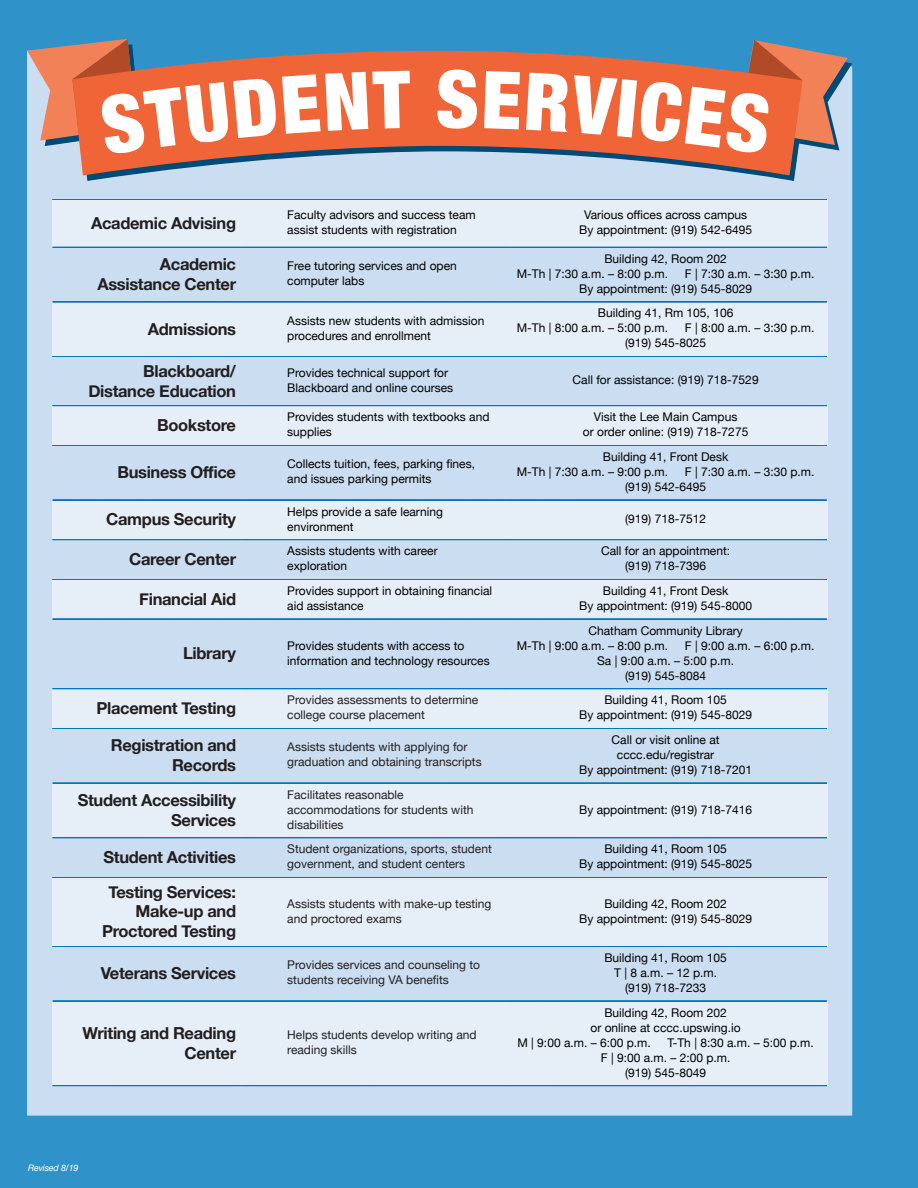
<style>
.page{position:relative;width:918px;height:1188px;background:#2f93ca}
.page>*{position:absolute;margin:0;border:0;box-sizing:border-box;transform-origin:0 0}
.t1{font:700 16.5px/19.8px "Helvetica Neue";letter-spacing:-.02em;color:#231f20;text-align:right}
.t2{font:12px/15px "Helvetica Neue";color:#000}
.t3{font:12px/15px "Helvetica Neue";color:#231f20}
.t4{font:italic 9px "Helvetica Neue";letter-spacing:-.02em;color:#fff}
.s1{font-style:italic}
</style>
<div class="page">
<div style="left:27px;top:181px;width:825px;height:935px;background:#cbddf0"></div>
<div style="left:52px;top:1001px;width:775px;height:85px;background:#e6eff7"></div>
<div style="left:52px;top:406px;width:775px;height:40px;background:#e6eff7"></div>
<div style="left:52px;top:302px;width:775px;height:54px;background:#e6eff7"></div>
<div style="left:52px;top:199px;width:775px;height:48px;background:#e6eff7"></div>
<div style="left:52px;top:579px;width:775px;height:40px;background:#e6eff7"></div>
<div style="left:52px;top:689px;width:775px;height:40px;background:#e6eff7"></div>
<div style="left:52px;top:783px;width:775px;height:55px;background:#e6eff7"></div>
<div style="left:52px;top:878px;width:775px;height:69px;background:#e6eff7"></div>
<div style="left:52px;top:500px;width:775px;height:40px;background:#e6eff7"></div>
<svg style="left:411px;top:51px;width:73px;height:124px;background:#d7826b"></svg>
<svg style="left:53px;top:199px;width:774px;height:1px"></svg>
<svg style="left:53px;top:247px;width:774px;height:1px"></svg>
<svg style="left:53px;top:301px;width:774px;height:1px"></svg>
<svg style="left:53px;top:356px;width:774px;height:1px"></svg>
<svg style="left:53px;top:405px;width:774px;height:1px"></svg>
<svg style="left:53px;top:500px;width:774px;height:1px"></svg>
<svg style="left:53px;top:539px;width:774px;height:1px"></svg>
<svg style="left:53px;top:579px;width:774px;height:1px"></svg>
<svg style="left:53px;top:619px;width:774px;height:1px"></svg>
<svg style="left:53px;top:688px;width:774px;height:1px"></svg>
<svg style="left:53px;top:728px;width:774px;height:1px"></svg>
<svg style="left:53px;top:783px;width:774px;height:1px"></svg>
<svg style="left:53px;top:837px;width:774px;height:1px"></svg>
<svg style="left:53px;top:877px;width:774px;height:1px"></svg>
<svg style="left:53px;top:946px;width:774px;height:1px"></svg>
<svg style="left:53px;top:1001px;width:774px;height:1px"></svg>
<svg style="left:53px;top:445px;width:774px;height:1px"></svg>
<svg style="left:53px;top:1085px;width:774px;height:1px"></svg>
<svg style="left:27px;top:39px;width:384px;height:142px;background:#c97e6b"></svg>
<div style="left:437px;top:69px;width:40px;height:60px;background:#ef6538"></div>
<svg style="left:484px;top:40px;width:368px;height:141px;background:#c57f6d"></svg>
<p class="t1" style="left:91px;top:213px;width:146px">Academic Advising</p>
<p class="t2" style="left:287px;top:208px;width:190px">Faculty advisors and success team assist students with registration</p>
<p class="t2" style="left:584px;top:208px;width:165px">Various offices across campus</p>
<p class="t2" style="left:579px;top:223px;width:174px">By appointment: (919) 542-6495</p>
<p class="t1" style="left:160px;top:255px;width:78px">Academic</p>
<p class="t1" style="left:97px;top:275px;width:140px">Assistance Center</p>
<p class="t2" style="left:287px;top:259px;width:171px">Free tutoring services and open computer labs</p>
<p class="t1" style="left:148px;top:319px;width:90px">Admissions</p>
<p class="t2" style="left:287px;top:314px;width:199px">Assists new students with admission procedures and enrollment</p>
<p class="t2" style="left:604px;top:252px;width:124px">Building 42, Room 202</p>
<p class="t2" style="left:517px;top:267px;width:153px">M-Th <span class="s1">|</span> 7:30 a.m. – 8:00 p.m.</p>
<p class="t2" style="left:685px;top:267px;width:131px">F <span class="s1">|</span> 7:30 a.m. – 3:30 p.m.</p>
<p class="t2" style="left:579px;top:282px;width:174px">By appointment: (919) 545-8029</p>
<p class="t2" style="left:598px;top:306px;width:137px">Building 41, Rm 105, 106</p>
<p class="t2" style="left:517px;top:321px;width:153px">M-Th <span class="s1">|</span> 8:00 a.m. – 5:00 p.m.</p>
<p class="t2" style="left:685px;top:321px;width:131px">F <span class="s1">|</span> 8:00 a.m. – 3:30 p.m.</p>
<p class="t2" style="left:625px;top:336px;width:82px">(919) 545-8025</p>
<p class="t1" style="left:143px;top:361px;width:94px">Blackboard/</p>
<p class="t1" style="left:88px;top:381px;width:149px">Distance Education</p>
<p class="t2" style="left:287px;top:366px;width:168px">Provides technical support for<br>Blackboard and online courses</p>
<p class="t2" style="left:573px;top:373px;width:188px">Call for assistance: (919) 718-7529</p>
<p class="t1" style="left:157px;top:416px;width:80px">Bookstore</p>
<p class="t2" style="left:287px;top:410px;width:204px">Provides students with textbooks and supplies</p>
<p class="t2" style="left:594px;top:410px;width:145px">Visit the Lee Main Campus</p>
<p class="t2" style="left:583px;top:425px;width:167px">or order online: (919) 718-7275</p>
<p class="t1" style="left:117px;top:463px;width:120px">Business Office</p>
<p class="t2" style="left:287px;top:457px;width:189px">Collects tuition, fees, parking fines, and issues parking permits</p>
<p class="t2" style="left:603px;top:450px;width:127px">Building 41, Front Desk</p>
<p class="t2" style="left:517px;top:465px;width:153px">M-Th <span class="s1">|</span> 7:30 a.m. – 9:00 p.m.</p>
<p class="t2" style="left:685px;top:465px;width:131px">F <span class="s1">|</span> 7:30 a.m. – 3:30 p.m.</p>
<p class="t2" style="left:625px;top:480px;width:82px">(919) 542-6495</p>
<p class="t1" style="left:106px;top:510px;width:131px">Campus Security</p>
<p class="t2" style="left:287px;top:504px;width:157px">Helps provide a safe learning environment</p>
<p class="t2" style="left:625px;top:512px;width:82px">(919) 718-7512</p>
<p class="t1" style="left:129px;top:550px;width:108px">Career Center</p>
<p class="t2" style="left:287px;top:544px;width:152px">Assists students with career exploration</p>
<p class="t2" style="left:601px;top:544px;width:131px">Call for an appointment:</p>
<p class="t2" style="left:625px;top:559px;width:82px">(919) 718-7396</p>
<p class="t1" style="left:139px;top:589px;width:98px">Financial Aid</p>
<p class="t2" style="left:287px;top:584px;width:206px">Provides support in obtaining financial aid assistance</p>
<p class="t2" style="left:603px;top:584px;width:127px">Building 41, Front Desk</p>
<p class="t2" style="left:579px;top:599px;width:174px">By appointment: (919) 545-8000</p>
<p class="t1" style="left:183px;top:644px;width:55px">Library</p>
<p class="t2" style="left:287px;top:639px;width:204px">Provides students with access to information and technology resources</p>
<p class="t2" style="left:589px;top:624px;width:156px">Chatham Community Library</p>
<p class="t2" style="left:517px;top:639px;width:153px">M-Th <span class="s1">|</span> 9:00 a.m. – 8:00 p.m.</p>
<p class="t2" style="left:685px;top:639px;width:131px">F <span class="s1">|</span> 9:00 a.m. – 6:00 p.m.</p>
<p class="t2" style="left:597px;top:654px;width:138px">Sa <span class="s1">|</span> 9:00 a.m. – 5:00 p.m.</p>
<p class="t2" style="left:625px;top:669px;width:82px">(919) 545-8084</p>
<p class="t1" style="left:97px;top:699px;width:141px">Placement Testing</p>
<p class="t3" style="left:287px;top:693px;width:193px">Provides assessments to determine college course placement</p>
<p class="t2" style="left:604px;top:693px;width:124px">Building 41, Room 105</p>
<p class="t2" style="left:579px;top:708px;width:174px">By appointment: (919) 545-8029</p>
<p class="t1" style="left:111px;top:736px;width:127px">Registration and</p>
<p class="t1" style="left:172px;top:756px;width:66px">Records</p>
<p class="t3" style="left:287px;top:740px;width:196px">Assists students with applying for graduation and obtaining transcripts</p>
<p class="t1" style="left:78px;top:791px;width:160px">Student Accessibility<br>Services</p>
<p class="t3" style="left:287px;top:788px;width:188px">Facilitates reasonable accommodations for students with disabilities</p>
<p class="t2" style="left:612px;top:733px;width:109px">Call or visit online at</p>
<p class="t2" style="left:617px;top:748px;width:99px">cccc.edu/registrar</p>
<p class="t2" style="left:579px;top:763px;width:174px">By appointment: (919) 718-7201</p>
<p class="t2" style="left:579px;top:803px;width:174px">By appointment: (919) 718-7416</p>
<p class="t1" style="left:104px;top:848px;width:134px">Student Activities</p>
<p class="t3" style="left:287px;top:842px;width:206px">Student organizations, sports, student government, and student centers</p>
<p class="t2" style="left:604px;top:842px;width:124px">Building 41, Room 105</p>
<p class="t2" style="left:579px;top:857px;width:174px">By appointment: (919) 545-8025</p>
<p class="t1" style="left:108px;top:882px;width:129px">Testing Services:</p>
<p class="t1" style="left:136px;top:902px;width:102px">Make-up and</p>
<p class="t1" style="left:102px;top:922px;width:136px">Proctored Testing</p>
<p class="t3" style="left:287px;top:897px;width:206px">Assists students with make-up testing and proctored exams</p>
<p class="t2" style="left:604px;top:897px;width:124px">Building 42, Room 202</p>
<p class="t2" style="left:579px;top:912px;width:174px">By appointment: (919) 545-8029</p>
<p class="t1" style="left:101px;top:964px;width:137px">Veterans Services</p>
<p class="t3" style="left:287px;top:958px;width:194px">Provides services and counseling to students receiving VA benefits</p>
<p class="t1" style="left:83px;top:1024px;width:155px">Writing and Reading<br>Center</p>
<p class="t3" style="left:287px;top:1028px;width:191px">Helps students develop writing and reading skills</p>
<p class="t4" style="left:28px;top:1161px;width:52px">Revised 8/19</p>
<p class="t2" style="left:604px;top:951px;width:124px">Building 41, Room 105</p>
<p class="t2" style="left:614px;top:966px;width:104px">T | 8 a.m. – 12 p.m.</p>
<p class="t2" style="left:625px;top:981px;width:82px">(919) 718-7233</p>
<p class="t2" style="left:604px;top:1006px;width:124px">Building 42, Room 202</p>
<p class="t2" style="left:591px;top:1021px;width:152px">or online at cccc.upswing.io</p>
<p class="t2" style="left:518px;top:1036px;width:135px">M <span class="s1">|</span> 9:00 a.m. – 6:00 p.m.</p>
<p class="t2" style="left:667px;top:1036px;width:148px">T-Th <span class="s1">|</span> 8:30 a.m. – 5:00 p.m.</p>
<p class="t2" style="left:601px;top:1051px;width:131px">F <span class="s1">|</span> 9:00 a.m. – 2:00 p.m.</p>
<p class="t2" style="left:625px;top:1066px;width:82px">(919) 545-8049</p>
</div>
